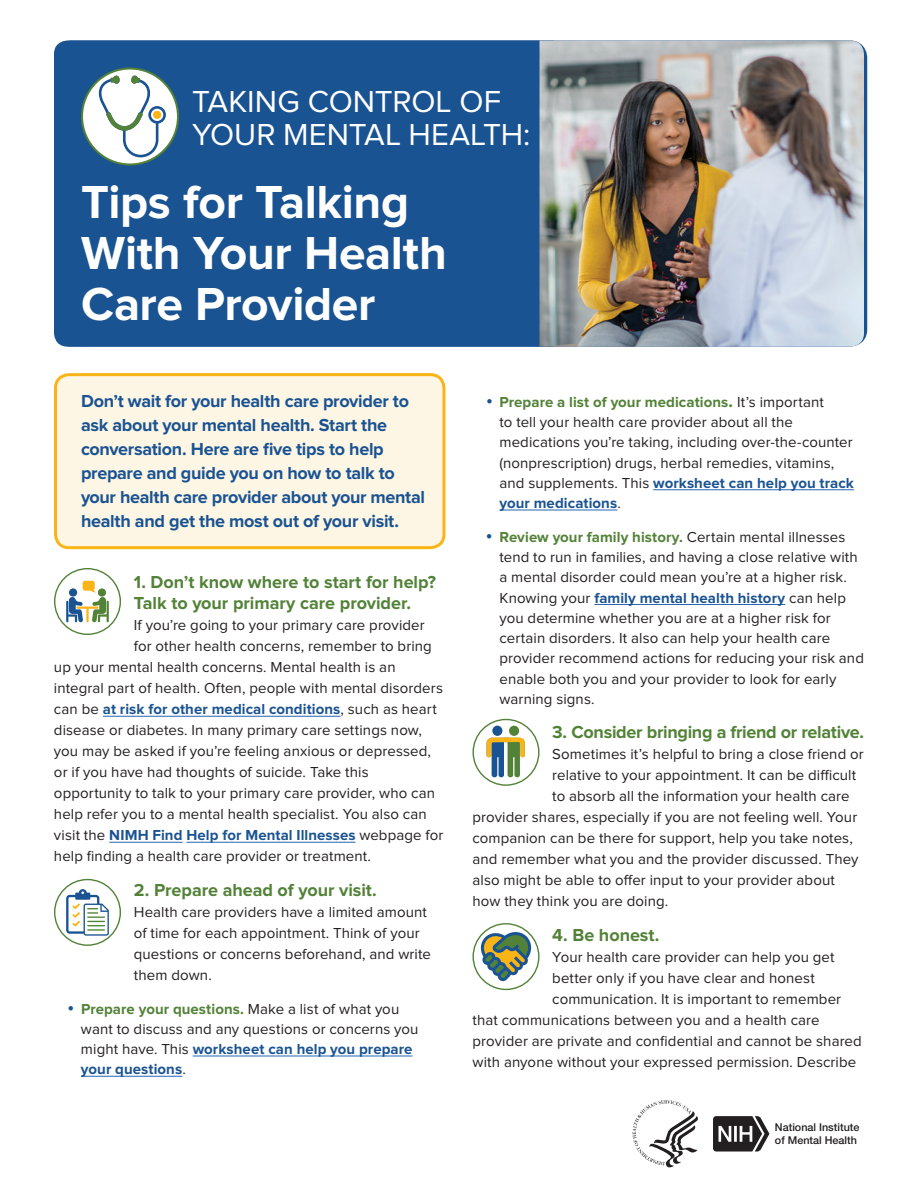
<style>
.page{position:relative;width:918px;height:1188px;background:#fff}
.page>*{position:absolute;margin:0;border:0;box-sizing:border-box;transform-origin:0 0}
.t1{font:700 48px/51px "Proxima Nova";letter-spacing:-.01em;color:#fff}
.t2{font:31.5px/33px "Proxima Nova";color:#fff}
.t3{font:700 18px/24px "Proxima Nova";letter-spacing:-.02em;color:#1a5392}
.t4{font:700 18px/21px "Proxima Nova";letter-spacing:-.005em;color:#528237}
.t5{font:15px/20.2px "Proxima Nova";letter-spacing:.005em;color:#231f20}
.t6{font:700 15px "Proxima Nova";letter-spacing:.005em;color:#1a5392}
.t7{font:500 10.8px/12.9px "Helvetica Neue LT Std";color:#231f20}
.s1{font-weight:400;color:#231f20}
.s2{color:#1a5392}
.s3{font-weight:700;color:#528237}
.s4{font-weight:700;color:#1a5392}
.s5{font-weight:700;font-size:18px;color:#528237}
</style>
<div class="page">
<svg style="left:633px;top:1100px;width:65px;height:68px"></svg>
<svg style="left:713px;top:1116px;width:56px;height:36px"></svg>
<div style="left:54px;top:42px;width:486px;height:305px;background:#1a5392"></div>
<div style="left:54px;top:40px;width:813px;height:307px;border:8px solid #1a5392;border-radius:14px"></div>
<div style="left:82px;top:69px;width:96px;height:95px;background:#fff;border-radius:50%"></div>
<div style="left:81px;top:68px;width:98px;height:98px;border:2px solid #528237;border-radius:50%"></div>
<svg style="left:98px;top:75px;width:68px;height:82px"></svg>
<div style="left:56px;top:375px;width:388px;height:173px;background:#fef6e5;border-radius:14px"></div>
<div style="left:54px;top:373px;width:392px;height:176px;border:3px solid #fbb416;border-radius:14px"></div>
<hr style="left:103px;top:716px;width:238px;height:1px;background:#2865b1">
<hr style="left:109px;top:842px;width:74px;height:1px;background:#2865b1">
<hr style="left:186px;top:842px;width:170px;height:1px;background:#2865b1">
<hr style="left:193px;top:1056px;width:220px;height:1px;background:#2865b1">
<hr style="left:81px;top:1076px;width:101px;height:1px;background:#2865b1">
<img style="left:540px;top:40px;width:324px;height:307px">
<div style="left:54px;top:568px;width:67px;height:67px;border:1px solid #528237;border-radius:50%"></div>
<svg style="left:66px;top:581px;width:43px;height:41px"></svg>
<svg style="left:66px;top:889px;width:43px;height:47px"></svg>
<div style="left:54px;top:879px;width:67px;height:67px;border:1px solid #528237;border-radius:50%"></div>
<hr style="left:653px;top:489px;width:201px;height:1px;background:#2865b1">
<hr style="left:500px;top:510px;width:117px;height:1px;background:#2865b1">
<hr style="left:594px;top:604px;width:191px;height:1px;background:#2865b1">
<div style="left:472px;top:719px;width:68px;height:67px;border:1px solid #528237;border-radius:50%"></div>
<div style="left:492px;top:726px;width:10px;height:10px;background:#1a5392;border-radius:50%"></div>
<div style="left:509px;top:726px;width:10px;height:10px;background:#528237;border-radius:50%"></div>
<svg style="left:487px;top:738px;width:38px;height:39px"></svg>
<div style="left:472px;top:923px;width:68px;height:67px;border:1px solid #528237;border-radius:50%"></div>
<svg style="left:480px;top:932px;width:51px;height:49px"></svg>
<h2 class="t2" style="left:192px;top:87px;width:340px">TAKING CONTROL OF<br>YOUR MENTAL HEALTH:</h2>
<h1 class="t1" style="left:81px;top:178px;width:367px">Tips for Talking<br>With Your Health<br>Care Provider</h1>
<p class="t3" style="left:81px;top:390px;width:346px">Don’t wait for your health care provider to ask about your mental health. Start the conversation. Here are five tips to help prepare and guide you on how to talk to your health care provider about your mental health and get the most out of your visit.</p>
<p class="t4" style="left:134px;top:573px;width:304px">1. Don’t know where to start for help?<br>Talk to your primary care provider.</p>
<p class="t5" style="left:134px;top:616px;width:293px">If you’re going to your primary care provider</p>
<p class="t5" style="left:134px;top:637px;width:300px">for other health concerns, remember to bring</p>
<p class="t5" style="left:54px;top:658px;width:343px">up your mental health concerns. Mental health is an</p>
<p class="t5" style="left:54px;top:679px;width:391px">integral part of health. Often, people with mental disorders</p>
<p class="t6" style="left:54px;top:702px;width:384px"><span class="s1">can be</span> at risk for other medical conditions<span class="s1">, such as heart</span></p>
<p class="t5" style="left:54px;top:721px;width:370px">disease or diabetes. In many primary care settings now,</p>
<p class="t5" style="left:54px;top:742px;width:378px">you may be asked if you’re feeling anxious or depressed,</p>
<p class="t5" style="left:54px;top:763px;width:316px">or if you have had thoughts of suicide. Take this</p>
<p class="t5" style="left:54px;top:784px;width:383px">opportunity to talk to your primary care provider, who can</p>
<p class="t5" style="left:54px;top:805px;width:374px">help refer you to a mental health specialist. You also can</p>
<p class="t6" style="left:54px;top:828px;width:391px"><span class="s1">visit the</span> NIMH Find Help for Mental Illnesses <span class="s1">webpage for</span></p>
<p class="t5" style="left:54px;top:847px;width:319px">help finding a health care provider or treatment.</p>
<p class="t4" style="left:134px;top:880px;width:245px">2. Prepare ahead of your visit.</p>
<p class="t5" style="left:134px;top:902px;width:299px;line-height:21px">Health care providers have a limited amount of time for each appointment. Think of your questions or concerns beforehand, and write them down.</p>
<p class="t5" style="left:81px;top:999px;width:339px;text-indent:-13px"><span class="s2">•</span> <span class="s3">Prepare your questions.</span> Make a list of what you want to discuss and any questions or concerns you might have. This <span class="s4">worksheet can help you prepare your questions</span>.</p>
<p class="t5" style="left:500px;top:392px;width:356px;text-indent:-14px"><span class="s2">•</span> <span class="s3">Prepare a list of your medications</span><span class="s5">.</span> It’s important<br>to tell your health care provider about all the medications you’re taking, including over-the-counter (nonprescription) drugs, herbal remedies, vitamins, and supplements. This <span class="s4">worksheet can help you track your medications</span>.</p>
<p class="t5" style="left:499px;top:527px;width:366px;text-indent:-14px"><span class="s2">•</span> <span class="s3">Review your family history.</span> Certain mental illnesses tend to run in families, and having a close relative with a mental disorder could mean you’re at a higher risk.<br>Knowing your <span class="s4">family mental health history</span> can help you determine whether you are at a higher risk for certain disorders. It also can help your health care provider recommend actions for reducing your risk and enable both you and your provider to look for early warning signs.</p>
<p class="t4" style="left:552px;top:723px;width:313px">3. Consider bringing a friend or relative.</p>
<p class="t5" style="left:552px;top:745px;width:313px">Sometimes it’s helpful to bring a close friend or</p>
<p class="t5" style="left:552px;top:766px;width:305px">relative to your appointment. It can be difficult</p>
<p class="t5" style="left:552px;top:787px;width:299px">to absorb all the information your health care</p>
<p class="t5" style="left:473px;top:808px;width:386px">provider shares, especially if you are not feeling well. Your</p>
<p class="t5" style="left:473px;top:829px;width:382px">companion can be there for support, help you take notes,</p>
<p class="t5" style="left:473px;top:850px;width:387px">and remember what you and the provider discussed. They</p>
<p class="t5" style="left:473px;top:871px;width:364px">also might be able to offer input to your provider about</p>
<p class="t5" style="left:472px;top:892px;width:197px">how they think you are doing.</p>
<p class="t4" style="left:552px;top:925px;width:109px">4. Be honest.</p>
<p class="t5" style="left:552px;top:947px;width:284px">Your health care provider can help you get</p>
<p class="t5" style="left:552px;top:968px;width:264px">better only if you have clear and honest</p>
<p class="t5" style="left:552px;top:989px;width:290px">communication. It is important to remember</p>
<p class="t5" style="left:473px;top:1010px;width:349px">that communications between you and a health care</p>
<p class="t5" style="left:473px;top:1031px;width:391px">provider are private and confidential and cannot be shared</p>
<p class="t5" style="left:473px;top:1052px;width:385px">with anyone without your expressed permission. Describe</p>
<p class="t7" style="left:775px;top:1120px;width:86px">National Institute of Mental Health</p>
</div>
